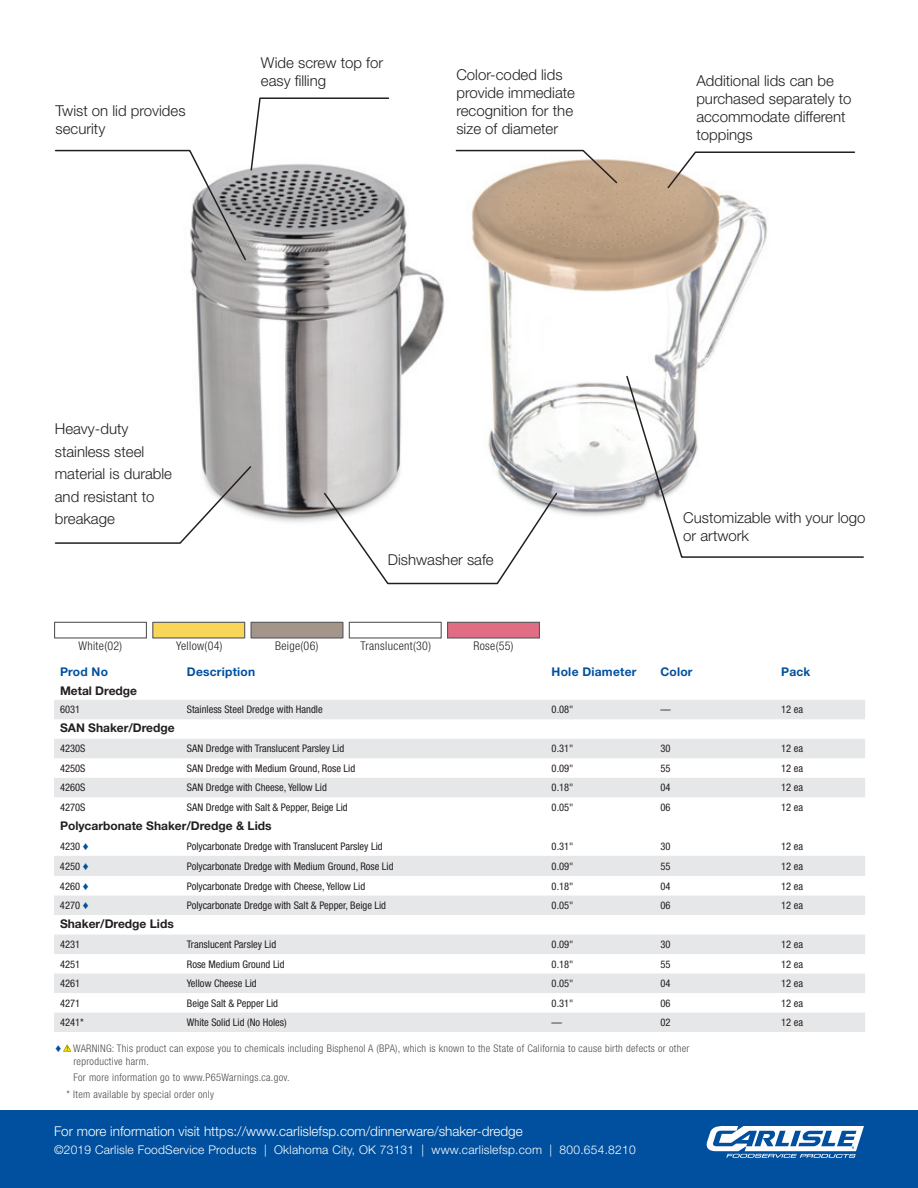
<style>
.page{position:relative;width:918px;height:1188px;background:#fff}
.page>*{position:absolute;margin:0;border:0;box-sizing:border-box;transform-origin:0 0}
.t1{font:300 15px/18px "Helvetica Neue LT Std";color:#231f20}
.t2{font:300 13.5px "Helvetica Neue LT Std";color:#fff}
.t3{font:300 12px "Helvetica Neue LT Std";letter-spacing:.02em;color:#fff}
.t4{font:700 12px "Helvetica Neue LT Std";color:#231f20}
.t5{font:300 condensed 12px "Helvetica Neue LT Std";letter-spacing:.03em;color:#231f20}
.t6{font:700 12px "Helvetica Neue LT Std";letter-spacing:.02em;color:#01509f}
.t7{font:condensed 10.5px "Helvetica Neue LT Std";color:#231f20}
.t8{font:300 condensed 10.5px/13.5px "Helvetica Neue LT Std";letter-spacing:.03em;color:#4b4c4d}
.s1{color:#01509f}
</style>
<div class="page">
<div style="left:0;top:1110px;width:918px;height:78px;background:#01509f"></div>
<img style="left:471px;top:159px;width:297px;height:358px">
<img style="left:190px;top:187px;width:255px;height:336px">
<svg style="left:706px;top:1126px;width:158px;height:32px"></svg>
<svg style="left:455px;top:149px;width:164px;height:36px"></svg>
<svg style="left:625px;top:375px;width:239px;height:183px"></svg>
<svg style="left:323px;top:491px;width:236px;height:94px"></svg>
<svg style="left:666px;top:151px;width:190px;height:39px"></svg>
<svg style="left:54px;top:97px;width:336px;height:165px"></svg>
<svg style="left:54px;top:465px;width:199px;height:79px"></svg>
<svg style="left:54px;top:700px;width:811px;height:332px"></svg>
<div style="left:54px;top:622px;width:93px;height:17px;background:#fff;border:1px solid #57585a"></div>
<div style="left:152px;top:622px;width:93px;height:17px;background:#f7d658;border:1px solid #57585a"></div>
<div style="left:250px;top:622px;width:94px;height:17px;background:#a39589;border:1px solid #57585a"></div>
<div style="left:349px;top:622px;width:93px;height:17px;background:#fff;border:1px solid #57585a"></div>
<div style="left:447px;top:622px;width:93px;height:17px;background:#e16d85;border:1px solid #57585a"></div>
<svg style="left:63px;top:1044px;width:9px;height:8px"></svg>
<h1 class="t1" style="left:56px;top:101px;width:132px">Twist on lid provides security</h1>
<h1 class="t1" style="left:261px;top:53px;width:124px">Wide screw top for easy filling</h1>
<h1 class="t1" style="left:456px;top:65px;width:120px">Color-coded lids provide immediate recognition for the size of diameter</h1>
<h1 class="t1" style="left:696px;top:71px;width:157px">Additional lids can be purchased separately to accommodate different toppings</h1>
<h1 class="t1" style="left:55px;top:417px;width:119px;line-height:22.5px">Heavy-duty stainless steel material is durable and resistant to breakage</h1>
<h1 class="t1" style="left:388px;top:551px;width:107px">Dishwasher safe</h1>
<p class="t5" style="left:78px;top:639px;width:45px">White(02)</p>
<p class="t5" style="left:176px;top:639px;width:48px">Yellow(04)</p>
<p class="t5" style="left:275px;top:639px;width:45px">Beige(06)</p>
<p class="t5" style="left:361px;top:639px;width:72px">Translucent(30)</p>
<p class="t5" style="left:473px;top:639px;width:42px">Rose(55)</p>
<h1 class="t1" style="left:683px;top:508px;width:184px">Customizable with your logo or artwork</h1>
<p class="t6" style="left:60px;top:665px;width:50px">Prod No</p>
<p class="t6" style="left:187px;top:665px;width:70px">Description</p>
<p class="t6" style="left:552px;top:665px;width:86px">Hole Diameter</p>
<p class="t6" style="left:660px;top:665px;width:34px">Color</p>
<p class="t6" style="left:781px;top:665px;width:31px">Pack</p>
<p class="t4" style="left:60px;top:684px;width:79px">Metal Dredge</p>
<p class="t7" style="left:60px;top:704px;width:22px">6031</p>
<p class="t7" style="left:187px;top:704px;width:137px">Stainless Steel Dredge with Handle</p>
<p class="t7" style="left:552px;top:704px;width:23px">0.08"</p>
<p class="t7" style="left:660px;top:704px;width:12px">––</p>
<p class="t7" style="left:781px;top:704px;width:23px">12 ea</p>
<p class="t4" style="left:60px;top:721px;width:116px">SAN Shaker/Dredge</p>
<p class="t7" style="left:60px;top:743px;width:27px">4230S</p>
<p class="t7" style="left:187px;top:743px;width:159px">SAN Dredge with Translucent Parsley Lid</p>
<p class="t7" style="left:552px;top:743px;width:23px">0.31"</p>
<p class="t7" style="left:660px;top:743px;width:12px">30</p>
<p class="t7" style="left:781px;top:743px;width:23px">12 ea</p>
<p class="t7" style="left:60px;top:762px;width:27px">4250S</p>
<p class="t7" style="left:187px;top:762px;width:170px">SAN Dredge with Medium Ground, Rose Lid</p>
<p class="t7" style="left:552px;top:762px;width:23px">0.09"</p>
<p class="t7" style="left:660px;top:762px;width:12px">55</p>
<p class="t7" style="left:781px;top:762px;width:23px">12 ea</p>
<p class="t7" style="left:60px;top:782px;width:27px">4260S</p>
<p class="t7" style="left:187px;top:782px;width:142px">SAN Dredge with Cheese, Yellow Lid</p>
<p class="t7" style="left:552px;top:782px;width:23px">0.18"</p>
<p class="t7" style="left:660px;top:782px;width:12px">04</p>
<p class="t7" style="left:781px;top:782px;width:23px">12 ea</p>
<p class="t7" style="left:60px;top:801px;width:27px">4270S</p>
<p class="t7" style="left:187px;top:801px;width:162px">SAN Dredge with Salt &amp; Pepper, Beige Lid</p>
<p class="t7" style="left:552px;top:801px;width:23px">0.05"</p>
<p class="t7" style="left:660px;top:801px;width:12px">06</p>
<p class="t7" style="left:781px;top:801px;width:23px">12 ea</p>
<p class="t4" style="left:60px;top:818px;width:213px">Polycarbonate Shaker/Dredge &amp; Lids</p>
<p class="t7" style="left:60px;top:840px;width:30px">4230 <span class="s1">♦</span></p>
<p class="t7" style="left:187px;top:840px;width:197px">Polycarbonate Dredge with Translucent Parsley Lid</p>
<p class="t7" style="left:552px;top:840px;width:23px">0.31"</p>
<p class="t7" style="left:660px;top:840px;width:12px">30</p>
<p class="t7" style="left:781px;top:840px;width:23px">12 ea</p>
<p class="t7" style="left:60px;top:860px;width:30px">4250 <span class="s1">♦</span></p>
<p class="t7" style="left:187px;top:860px;width:208px">Polycarbonate Dredge with Medium Ground, Rose Lid</p>
<p class="t7" style="left:552px;top:860px;width:23px">0.09"</p>
<p class="t7" style="left:660px;top:860px;width:12px">55</p>
<p class="t7" style="left:781px;top:860px;width:23px">12 ea</p>
<p class="t7" style="left:60px;top:880px;width:30px">4260 <span class="s1">♦</span></p>
<p class="t7" style="left:187px;top:880px;width:180px">Polycarbonate Dredge with Cheese, Yellow Lid</p>
<p class="t7" style="left:552px;top:880px;width:23px">0.18"</p>
<p class="t7" style="left:660px;top:880px;width:12px">04</p>
<p class="t7" style="left:781px;top:880px;width:23px">12 ea</p>
<p class="t7" style="left:60px;top:899px;width:30px">4270 <span class="s1">♦</span></p>
<p class="t7" style="left:187px;top:899px;width:201px">Polycarbonate Dredge with Salt &amp; Pepper, Beige Lid</p>
<p class="t7" style="left:552px;top:899px;width:23px">0.05"</p>
<p class="t7" style="left:660px;top:899px;width:12px">06</p>
<p class="t7" style="left:781px;top:899px;width:23px">12 ea</p>
<p class="t4" style="left:60px;top:916px;width:115px">Shaker/Dredge Lids</p>
<p class="t7" style="left:60px;top:938px;width:22px">4231</p>
<p class="t7" style="left:187px;top:938px;width:91px">Translucent Parsley Lid</p>
<p class="t7" style="left:552px;top:938px;width:23px">0.09"</p>
<p class="t7" style="left:660px;top:938px;width:12px">30</p>
<p class="t7" style="left:781px;top:938px;width:23px">12 ea</p>
<p class="t7" style="left:60px;top:958px;width:22px">4251</p>
<p class="t7" style="left:187px;top:958px;width:99px">Rose Medium Ground Lid</p>
<p class="t7" style="left:552px;top:958px;width:23px">0.18"</p>
<p class="t7" style="left:660px;top:958px;width:12px">55</p>
<p class="t7" style="left:781px;top:958px;width:23px">12 ea</p>
<p class="t7" style="left:60px;top:977px;width:22px">4261</p>
<p class="t7" style="left:187px;top:977px;width:71px">Yellow Cheese Lid</p>
<p class="t7" style="left:552px;top:977px;width:23px">0.05"</p>
<p class="t7" style="left:660px;top:977px;width:12px">04</p>
<p class="t7" style="left:781px;top:977px;width:23px">12 ea</p>
<p class="t7" style="left:60px;top:997px;width:22px">4271</p>
<p class="t7" style="left:187px;top:997px;width:93px">Beige Salt &amp; Pepper Lid</p>
<p class="t7" style="left:552px;top:997px;width:23px">0.31"</p>
<p class="t7" style="left:660px;top:997px;width:12px">06</p>
<p class="t7" style="left:781px;top:997px;width:23px">12 ea</p>
<p class="t7" style="left:60px;top:1016px;width:25px">4241*</p>
<p class="t7" style="left:187px;top:1016px;width:101px">White Solid Lid (No Holes)</p>
<p class="t7" style="left:552px;top:1016px;width:12px">—</p>
<p class="t7" style="left:660px;top:1016px;width:12px">02</p>
<p class="t7" style="left:781px;top:1016px;width:23px">12 ea</p>
<p class="t8" style="left:73px;top:1041px;width:617px;text-indent:-18px"><span class="s1">♦</span> WARNING: This product can expose you to chemicals including Bisphenol A (BPA), which is known to the State of California to cause birth defects or other reproductive harm.</p>
<p class="t8" style="left:67px;top:1069px;width:225px;line-height:16.5px;text-indent:7px">For more information go to www.P65Warnings.ca.gov. * Item available by special order only</p>
<p class="t2" style="left:54px;top:1123px;width:470px">For more information visit https://www.carlislefsp.com/dinnerware/shaker-dredge</p>
<p class="t3" style="left:54px;top:1142px;width:583px">©2019 Carlisle FoodService Products | Oklahoma City, OK 73131 | www.carlislefsp.com | 800.654.8210</p>
</div>
